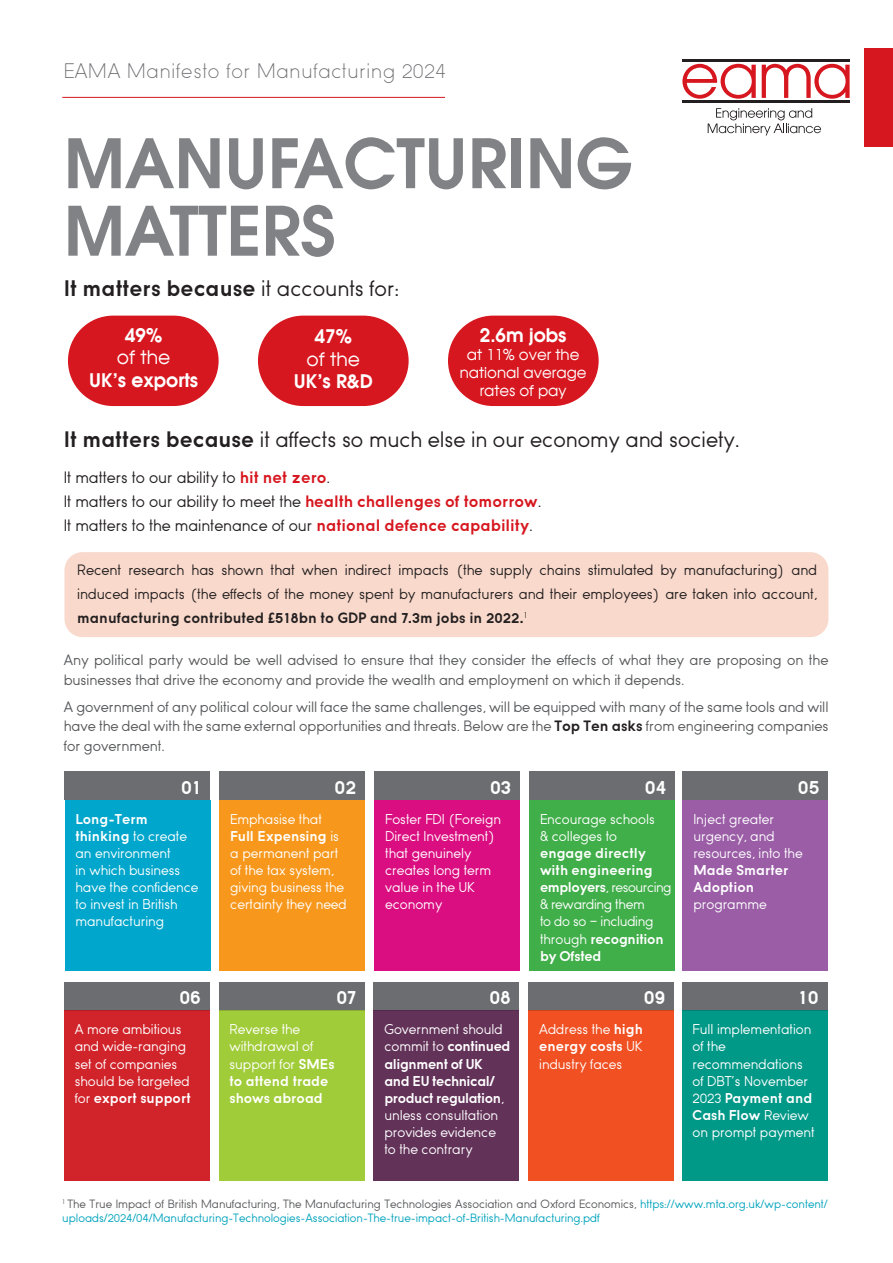
<style>
.page{position:relative;width:893px;height:1263px;background:#fff}
.page>*{position:absolute;margin:0;border:0;box-sizing:border-box;transform-origin:0 0}
.t1{font:700 67.5px/67.5px "Avalon";color:#808285}
.t2{font:700 22.5px "Sofia";color:#231f20}
.t3{font:22.35px "Sofia";color:#231f20}
.t4{font:100 21px "Sofia";letter-spacing:.04em;color:#6c6d70}
.t5{font:700 19.5px "Sofia";color:#fff}
.t6{font:700 18.75px/22.5px "Avalon";color:#fff;text-align:center}
.t7{font:16.5px "Sofia";color:#231f20}
.t8{font:15px/19.5px "Sofia";color:#57585a}
.t9{font:15px/24px "Sofia";color:#231f20;text-align:justify}
.t10{font:15px/18px "Avalon Plain";color:#fff;text-align:center}
.t11{font:14.25px/17.1px "Sofia";color:#fff}
.t12{font:14.25px/17.1px "Sofia";letter-spacing:-.02em;color:#fff}
.t13{font:12px/14.4px "Sofia";color:#00a3bd}
.s1{font-weight:400}
.s2{font-family:"Avalon Plain";font-weight:400}
.s3{font-weight:700}
.s4{font-weight:700;color:#d7171f}
.s5{font-weight:700;color:#231f20}
.s6{color:#57585a}
</style>
<div class="page">
<div style="left:448px;top:316px;width:151px;height:90px;background:#d7171f;border-radius:45px"></div>
<div style="left:64px;top:552px;width:764px;height:85px;background:#f9d9cb;border-radius:18px"></div>
<div style="left:64px;top:771px;width:146px;height:29px;background:#6c6d70"></div>
<div style="left:65px;top:800px;width:145px;height:171px;background:#00a6cb"></div>
<div style="left:219px;top:771px;width:146px;height:29px;background:#6c6d70"></div>
<div style="left:219px;top:800px;width:146px;height:171px;background:#f7981d"></div>
<div style="left:374px;top:771px;width:146px;height:29px;background:#6c6d70"></div>
<div style="left:374px;top:800px;width:146px;height:171px;background:#da0d81"></div>
<div style="left:529px;top:771px;width:146px;height:29px;background:#6c6d70"></div>
<div style="left:529px;top:800px;width:146px;height:171px;background:#40ae49"></div>
<div style="left:682px;top:771px;width:146px;height:29px;background:#6c6d70"></div>
<div style="left:682px;top:800px;width:146px;height:171px;background:#9a5da6"></div>
<div style="left:64px;top:982px;width:146px;height:28px;background:#6c6d70"></div>
<div style="left:64px;top:1010px;width:146px;height:171px;background:#d1232a"></div>
<div style="left:219px;top:982px;width:146px;height:28px;background:#6c6d70"></div>
<div style="left:219px;top:1010px;width:146px;height:171px;background:#a1cc3a"></div>
<div style="left:373px;top:982px;width:146px;height:28px;background:#6c6d70"></div>
<div style="left:373px;top:1010px;width:146px;height:171px;background:#633259"></div>
<div style="left:528px;top:982px;width:146px;height:28px;background:#6c6d70"></div>
<div style="left:528px;top:1010px;width:146px;height:171px;background:#f05022"></div>
<div style="left:682px;top:982px;width:146px;height:28px;background:#6c6d70"></div>
<div style="left:682px;top:1010px;width:146px;height:171px;background:#009887"></div>
<div style="left:68px;top:316px;width:151px;height:90px;background:#d7171f;border-radius:45px"></div>
<div style="left:258px;top:316px;width:151px;height:90px;background:#d7171f;border-radius:45px"></div>
<svg style="left:682px;top:64px;width:74px;height:35px"></svg>
<svg style="left:762px;top:64px;width:88px;height:35px"></svg>
<svg style="left:708px;top:108px;width:113px;height:27px"></svg>
<hr style="left:682px;top:101px;width:168px;height:2px;background:#231f20">
<hr style="left:682px;top:59px;width:168px;height:2px;background:#231f20">
<div style="left:865px;top:48px;width:28px;height:98px;background:#d7171f"></div>
<hr style="left:62px;top:97px;width:383px;height:1px;background:#d7171f">
<p class="t4" style="left:64px;top:60px;width:383px">EAMA Manifesto for Manufacturing 2024</p>
<p class="t1" style="left:64px;top:127px;width:570px">MANUFACTURING<br>MATTERS</p>
<p class="t2" style="left:64px;top:275px;width:337px">It matters because <span class="s1">it accounts for:</span></p>
<p class="t6" style="left:89px;top:323px;width:111px">49%<br><span class="s2">of the<br></span>UK’s exports</p>
<p class="t6" style="left:315px;top:325px;width:39px">47%</p>
<p class="t6" style="left:480px;top:323px;width:88px">2.6m jobs</p>
<p class="t10" style="left:460px;top:345px;width:128px">at 11% over the national average rates of pay</p>
<p class="t3" style="left:64px;top:426px;width:677px"><span class="s3">It matters because</span> it affects so much else in our economy and society.</p>
<p class="t7" style="left:64px;top:468px;width:268px">It matters to our ability to <span class="s4">hit net zero</span>.</p>
<p class="t7" style="left:64px;top:492px;width:479px">It matters to our ability to meet the <span class="s4">health challenges of tomorrow</span>.</p>
<p class="t7" style="left:64px;top:516px;width:470px">It matters to the maintenance of our <span class="s4">national defence capability</span>.</p>
<p class="t9" style="left:77px;top:558px;width:741px">Recent research has shown that when indirect impacts (the supply chains stimulated by manufacturing) and induced impacts (the effects of the money spent by manufacturers and their employees) are taken into account, <span class="s3">manufacturing contributed £518bn to GDP and 7.3m jobs in 2022.</span><sup>1</sup></p>
<p class="t8" style="left:64px;top:650px;width:766px">Any political party would be well advised to ensure that they consider the effects of what they are proposing on the businesses that drive the economy and provide the wealth and employment on which it depends.</p>
<p class="t8" style="left:64px;top:697px;width:766px;text-align:justify">A government of any political colour will face the same challenges, will be equipped with many of the same tools and will have the deal with the same external opportunities and threats. Below are the <span class="s5">Top Ten asks</span> from engineering companies for government.</p>
<p class="t6" style="left:294px;top:347px;width:81px"><span class="s2">of the<br></span>UK’s R&amp;D</p>
<p class="t5" style="left:181px;top:775px;width:22px">01</p>
<p class="t11" style="left:75px;top:810px;width:125px"><span class="s3">Long-Term thinking</span> to create an environment<br>in which business have the confidence to invest in British manufacturing</p>
<p class="t5" style="left:179px;top:986px;width:23px">06</p>
<p class="t11" style="left:75px;top:1021px;width:118px">A more ambitious and wide-ranging set of companies should be targeted for <span class="s3">export support</span></p>
<p class="t5" style="left:335px;top:775px;width:23px">02</p>
<p class="t11" style="left:230px;top:810px;width:118px">Emphasise that<br><span class="s3">Full Expensing</span> is a permanent part of the tax system, giving business the certainty they need</p>
<p class="t5" style="left:336px;top:986px;width:21px">07</p>
<p class="t11" style="left:230px;top:1021px;width:107px">Reverse the withdrawal of support for <span class="s3">SMEs to attend trade shows abroad</span></p>
<p class="t5" style="left:490px;top:775px;width:23px">03</p>
<p class="t11" style="left:385px;top:810px;width:117px">Foster FDI (Foreign<br>Direct Investment) that genuinely creates long term value in the UK economy</p>
<p class="t5" style="left:490px;top:986px;width:22px">08</p>
<p class="t11" style="left:384px;top:1021px;width:128px">Government should commit to <span class="s3">continued alignment of UK and EU technical/ product regulation</span>, unless consultation provides evidence to the contrary</p>
<p class="t5" style="left:645px;top:775px;width:23px">04</p>
<p class="t5" style="left:798px;top:775px;width:23px">05</p>
<p class="t12" style="left:540px;top:810px;width:133px">Encourage schools<br>&amp; colleges to <span class="s3">engage directly with engineering employers</span>, resourcing &amp; rewarding them<br>to do so – including through <span class="s3">recognition by Ofsted</span></p>
<p class="t11" style="left:693px;top:810px;width:111px">Inject greater urgency, and resources, into the<br><span class="s3">Made Smarter<br>Adoption </span>programme</p>
<p class="t5" style="left:644px;top:986px;width:23px">09</p>
<p class="t5" style="left:798px;top:986px;width:22px">10</p>
<p class="t11" style="left:539px;top:1021px;width:105px;text-align:justify">Address the <span class="s3">high energy costs</span> UK industry faces</p>
<p class="t11" style="left:693px;top:1021px;width:123px">Full implementation of the recommendations of DBT’s November<br>2023 <span class="s3">Payment and<br>Cash Flow</span> Review on prompt payment</p>
<p class="t13" style="left:62px;top:1196px;width:767px"><sup>1</sup> <span class="s6">The True Impact of British Manufacturing, The Manufacturing Technologies Association and Oxford Economics,</span> https://www.mta.org.uk/wp-content/ uploads/2024/04/Manufacturing-Technologies-Association-The-true-impact-of-British-Manufacturing.pdf</p>
</div>
